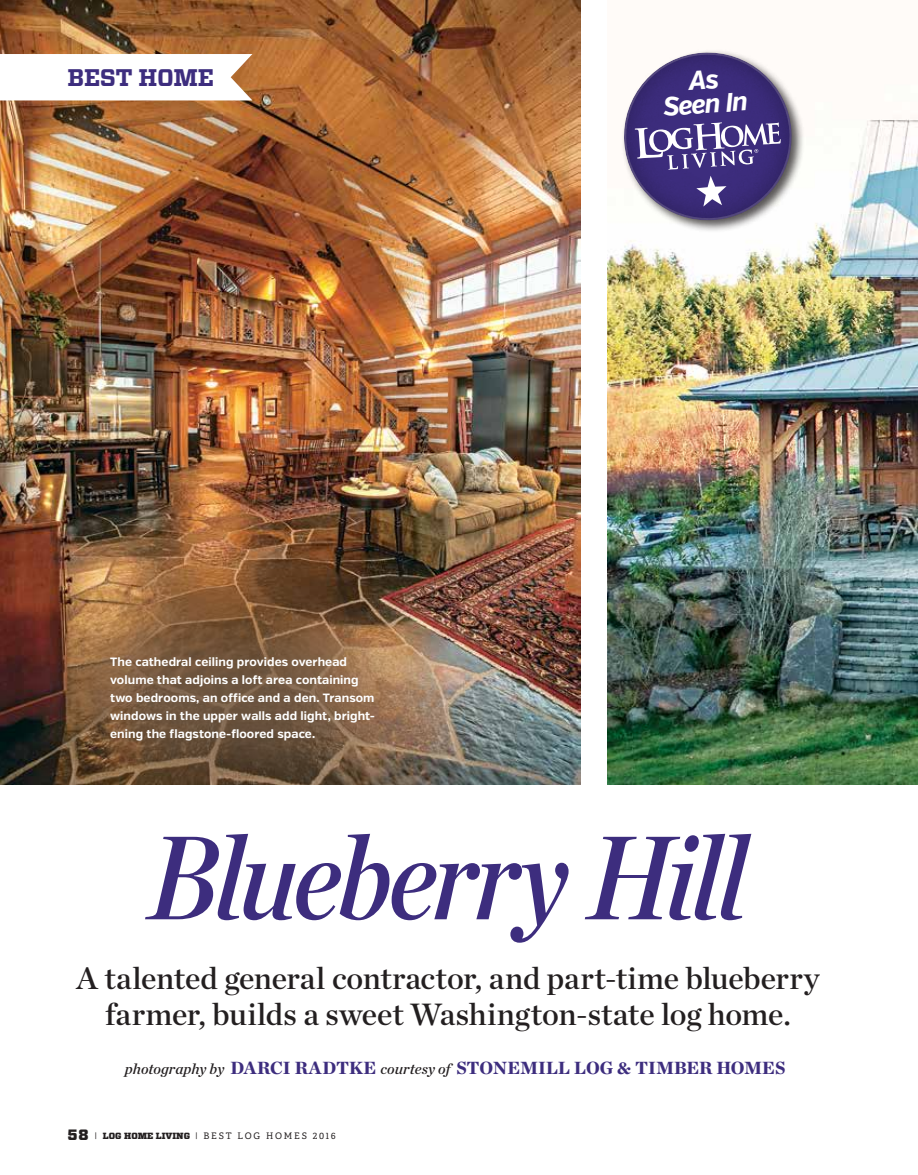
<style>
.page{position:relative;width:918px;height:1175px;background:#fff}
.page>*{position:absolute;margin:0;border:0;box-sizing:border-box;transform-origin:0 0}
.t1{font:italic 120px "Chronicle Deck Cond Semi";letter-spacing:-.03em;color:#3d2d7e}
.t2{font:31.5px/36px "Chronicle Deck Semi";letter-spacing:-.01em;color:#231f20;text-align:center}
.t3{font:italic 700 26.7px/24.2px "Verb Cond";color:#fff;text-align:center}
.t4{font:700 24px "Vitesse";letter-spacing:-.02em;color:#3d2d7e}
.t5{font:900 18px "Chronicle Deck";color:#3d2d7e}
.t6{font:700 12px/18px "Verb";letter-spacing:.005em;color:#fff}
.t7{font:9px "Adelle";letter-spacing:.2em;color:#231f20}
.s1{font-family:"Chronicle Deck Semi";font-weight:400;font-style:italic;font-size:15px;color:#231f20}
.s2{font-family:"Vitesse";font-weight:900;font-size:15px}
.s3{font-size:7.5px}
.s4{font-family:"Vitesse";font-weight:900}
</style>
<div class="page">
<img style="left:0;top:0;width:580px;height:784px">
<div style="left:8px;top:554px;width:466px;height:288px;background:#745d49;opacity:.9"></div>
<div style="left:0;top:784px;width:580px;height:110px;background:#fff"></div>
<img style="left:608px;top:119px;width:310px;height:665px">
<svg style="left:0;top:54px;width:252px;height:46px"></svg>
<div style="left:621px;top:49px;width:183px;height:184px;background:#231f20;opacity:.75"></div>
<svg style="left:616px;top:49px;width:182px;height:177px"></svg>
<h3 class="t4" style="left:68px;top:61px;width:148px">BEST HOME</h3>
<h3 class="t3" style="left:661px;top:71px;width:86px;rotate:-4deg">As<br>Seen In</h3>
<p class="t6" style="left:110px;top:653px;width:266px">The cathedral ceiling provides overhead volume that adjoins a loft area containing two bedrooms, an office and a den. Transom windows in the upper walls add light, bright&shy;ening the flagstone-floored space.</p>
<h1 class="t1" style="left:148px;top:784px;width:602px">Blueberry Hill</h1>
<h2 class="t2" style="left:77px;top:958px;width:744px">A talented general contractor, and part-time blueberry farmer, builds a sweet Washington-state log home.</h2>
<h3 class="t5" style="left:125px;top:1053px;width:662px"><span class="s1">photography by</span> DARCI RADTKE <span class="s1">courtesy of</span> STONEMILL LOG &amp; TIMBER HOMES</h3>
<p class="t7" style="left:68px;top:1130px;width:270px"><span class="s2">58</span> <span class="s3">|</span> <span class="s4">LOG HOME LIVING</span> <span class="s3">|</span> BEST LOG HOMES 2016</p>
</div>
